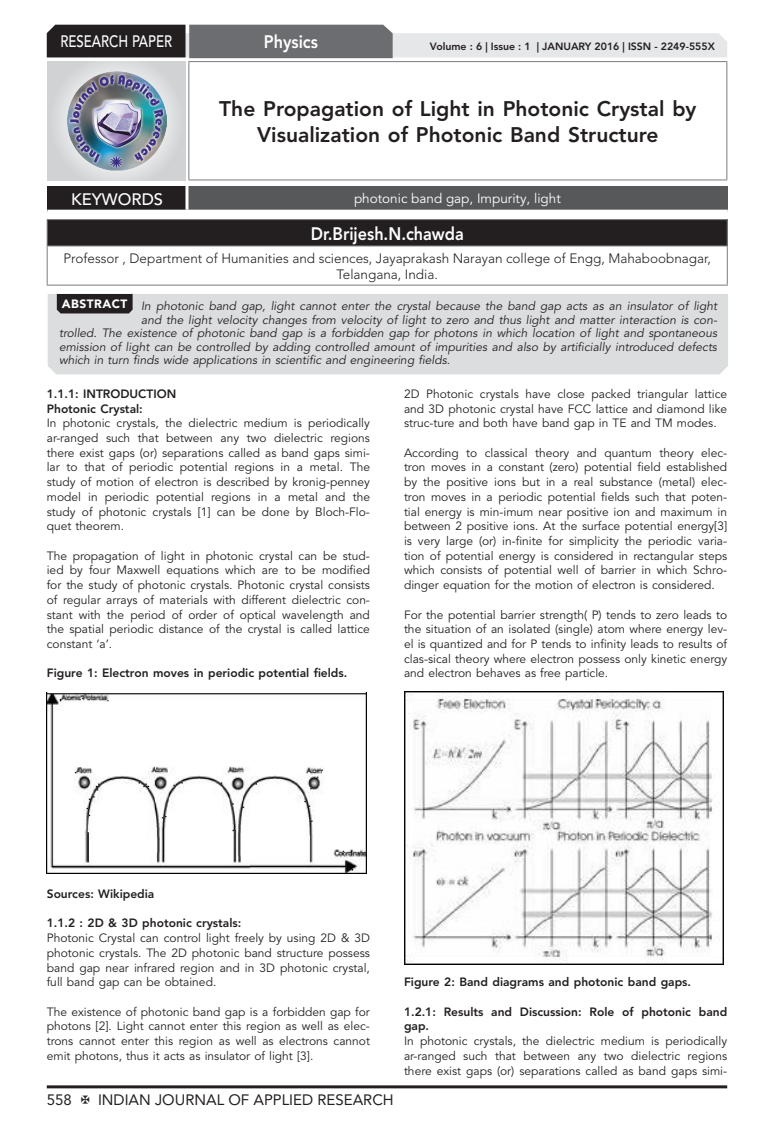
<style>
.page{position:relative;width:774px;height:1136px;background:#fff}
.page>*{position:absolute;margin:0;border:0;box-sizing:border-box;transform-origin:0 0}
.IJAR_Articles_Head{font:800 21px/26.2px "Avenir LT Std";color:#231f20;text-align:center}
.IJAR_Author_Name{font:800 18px "Avenir LT Std";color:#fff;scale:.9 1}
.IJAR_Address{font:500 16.5px "Avenir LT Std";color:#fff;scale:.8 1}
.IJAR_Address-2{font:500 16.5px "Avenir LT Std";color:#fff}
.t1{font:15px "Avenir LT Std";color:#231f20}
.IJAR_Address-3{font:300 13.5px/16.2px "Avenir LT Std";color:#231f20;text-align:center}
.IJAR_Address-4{font:13.5px "Avenir LT Std";color:#fff}
.IJAR_Body_Text{font:12px/14.7px "Avenir LT Std";color:#231f20;text-align:justify}
.IJAR_Body_Text-2{font:italic 12px "Avenir LT Std";color:#231f20}
.IJAR_Bold{font:800 12px/14.7px "Avenir LT Std";color:#231f20}
.IJAR_Body_Text-3{font:800 12px "Avenir LT Std";color:#231f20}
.t2{font:900 12px "Avenir LT Std";letter-spacing:.04em;color:#fff}
.t3{font:800 10.5px "Avenir LT Std";color:#231f20}
</style>
<div class="page">
<hr style="left:47px;top:1085px;width:680px;height:3px;background:#231f20">
<div style="left:48px;top:62px;width:137px;height:118px;background:linear-gradient(to right,#d9dadc,#d8d9db)"></div>
<img style="left:68px;top:71px;width:99px;height:100px">
<svg style="left:47px;top:25px;width:680px;height:33px;background:#9e9e9f"></svg>
<hr style="left:188px;top:61px;width:539px;height:1px;background:#808285">
<hr style="left:188px;top:62px;width:1px;height:117px;background:#808285">
<hr style="left:726px;top:62px;width:1px;height:117px;background:#808285">
<hr style="left:188px;top:179px;width:539px;height:1px;background:#808285">
<div style="left:47px;top:219px;width:680px;height:27px;background:#231f20"></div>
<hr style="left:47px;top:219px;width:681px;height:1px;background:#808285">
<svg style="left:47px;top:220px;width:1px;height:25px"></svg>
<svg style="left:727px;top:220px;width:1px;height:25px"></svg>
<hr style="left:47px;top:245px;width:681px;height:1px;background:#808285">
<hr style="left:47px;top:246px;width:1px;height:38px;background:#808285">
<hr style="left:727px;top:246px;width:1px;height:38px;background:#808285">
<hr style="left:47px;top:284px;width:681px;height:1px;background:#808285">
<div style="left:47px;top:186px;width:140px;height:25px;background:#231f20"></div>
<div style="left:187px;top:186px;width:541px;height:25px;background:#57585a"></div>
<hr style="left:185px;top:186px;width:3px;height:24px;background:#fff">
<hr style="left:47px;top:210px;width:140px;height:3px;background:#fff">
<hr style="left:187px;top:210px;width:541px;height:3px;background:#fff">
<img style="left:47px;top:692px;width:320px;height:181px">
<img style="left:404px;top:691px;width:320px;height:273px">
<div style="left:48px;top:294px;width:680px;height:80px;background:#dcdddf"></div>
<svg style="left:57px;top:294px;width:76px;height:19px"></svg>
<h3 class="IJAR_Address" style="left:60px;top:32px;width:141px">RESEARCH PAPER</h3>
<p class="IJAR_Author_Name" style="left:264px;top:31px;width:62px">Physics</p>
<p class="t3" style="left:430px;top:41px;width:286px">Volume : 6 | Issue : 1 | JANUARY 2016 | ISSN - 2249-555X</p>
<p class="IJAR_Articles_Head" style="left:219px;top:95px;width:479px">The Propagation of Light in Photonic Crystal by<br>Visualization of Photonic Band Structure</p>
<p class="IJAR_Address-2" style="left:71px;top:189px;width:94px">KEYWORDS</p>
<p class="IJAR_Address-4" style="left:354px;top:190px;width:208px">photonic band gap, Impurity, light</p>
<p class="IJAR_Author_Name" style="left:311px;top:223px;width:172px">Dr.Brijesh.N.chawda</p>
<p class="IJAR_Address-3" style="left:63px;top:250px;width:649px">Professor , Department of Humanities and sciences, Jayaprakash Narayan college of Engg, Mahaboobnagar,<br>Telangana, India.</p>
<p class="t2" style="left:62px;top:296px;width:67px">ABSTRACT</p>
<p class="IJAR_Body_Text-2" style="left:141px;top:299px;width:577px">In photonic band gap, light cannot enter the crystal because the band gap acts as an insulator of light</p>
<p class="IJAR_Body_Text-2" style="left:141px;top:312px;width:577px">and the light velocity changes from velocity of light to zero and thus light and matter interaction is con-</p>
<p class="IJAR_Body_Text-2" style="left:59px;top:326px;width:660px">trolled. The existence of photonic band gap is a forbidden gap for photons in which location of light and spontaneous</p>
<p class="IJAR_Body_Text-2" style="left:59px;top:339px;width:659px">emission of light can be controlled by adding controlled amount of impurities and also by artificially introduced defects</p>
<p class="IJAR_Body_Text-2" style="left:59px;top:353px;width:393px">which in turn finds wide applications in scientific and engineering fields.</p>
<p class="IJAR_Bold" style="left:47px;top:386px;width:131px">1.1.1: INTRODUCTION</p>
<p class="IJAR_Bold" style="left:47px;top:401px;width:97px">Photonic Crystal:</p>
<p class="IJAR_Body_Text" style="left:47px;top:416px;width:325px">In photonic crystals, the dielectric medium is periodically ar-ranged such that between any two dielectric regions there exist gaps (or) separations called as band gaps simi&shy;lar to that of periodic potential regions in a metal. The study of motion of electron is described by kronig-penney model in periodic potential regions in a metal and the study of photonic crystals [1] can be done by Bloch-Flo&shy;quet theorem.</p>
<p class="IJAR_Body_Text" style="left:47px;top:548px;width:325px">The propagation of light in photonic crystal can be stud&shy;ied by four Maxwell equations which are to be modified for the study of photonic crystals. Photonic crystal consists of regular arrays of materials with different dielectric con&shy;stant with the period of order of optical wavelength and the spatial periodic distance of the crystal is called lattice constant ‘a’.</p>
<p class="IJAR_Bold" style="left:47px;top:665px;width:302px">Figure 1: Electron moves in periodic potential fields.</p>
<p class="IJAR_Body_Text" style="left:404px;top:386px;width:325px">2D Photonic crystals have close packed triangular lattice and 3D photonic crystal have FCC lattice and diamond like struc-ture and both have band gap in TE and TM modes.</p>
<p class="IJAR_Body_Text" style="left:404px;top:445px;width:325px">According to classical theory and quantum theory elec&shy;tron moves in a constant (zero) potential field established by the positive ions but in a real substance (metal) elec&shy;tron moves in a periodic potential fields such that poten&shy;tial energy is min-imum near positive ion and maximum in between 2 positive ions. At the surface potential energy[3] is very large (or) in-finite for simplicity the periodic varia&shy;tion of potential energy is considered in rectangular steps which consists of potential well of barrier in which Schro&shy;dinger equation for the motion of electron is considered.</p>
<p class="IJAR_Body_Text" style="left:404px;top:607px;width:325px">For the potential barrier strength( P) tends to zero leads to the situation of an isolated (single) atom where energy lev&shy;el is quantized and for P tends to infinity leads to results of clas-sical theory where electron possess only kinetic energy and electron behaves as free particle.</p>
<p class="IJAR_Bold" style="left:47px;top:886px;width:109px">Sources: Wikipedia</p>
<p class="IJAR_Bold" style="left:47px;top:915px;width:196px">1.1.2 : 2D &amp; 3D photonic crystals:</p>
<p class="IJAR_Body_Text" style="left:47px;top:930px;width:325px">Photonic Crystal can control light freely by using 2D &amp; 3D photonic crystals. The 2D photonic band structure possess band gap near infrared region and in 3D photonic crystal, full band gap can be obtained.</p>
<p class="IJAR_Body_Text" style="left:47px;top:1004px;width:325px">The existence of photonic band gap is a forbidden gap for photons [2]. Light cannot enter this region as well as elec&shy;trons cannot enter this region as well as electrons cannot emit photons, thus it acts as insulator of light [3].</p>
<p class="t1" style="left:47px;top:1090px;width:27px">558</p>
<p class="t1" style="left:98px;top:1090px;width:297px">INDIAN JOURNAL OF APPLIED RESEARCH</p>
<p class="IJAR_Body_Text-3" style="left:404px;top:974px;width:289px">Figure 2: Band diagrams and photonic band gaps.</p>
<p class="IJAR_Bold" style="left:404px;top:1004px;width:325px">1.2.1: Results and Discussion: Role of photonic band gap.</p>
<p class="IJAR_Body_Text" style="left:404px;top:1033px;width:325px">In photonic crystals, the dielectric medium is periodically ar-ranged such that between any two dielectric regions there exist gaps (or) separations called as band gaps simi-</p>
</div>
